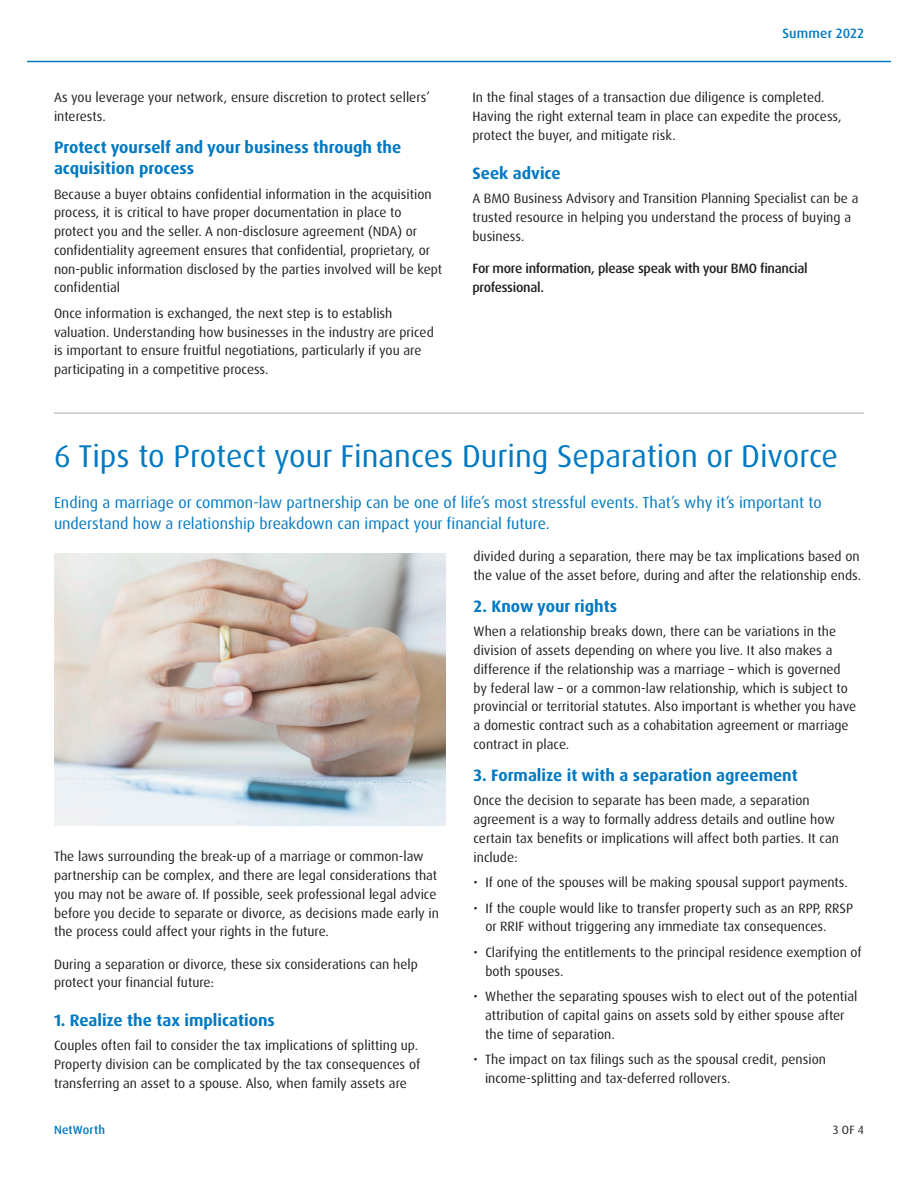
<style>
.page{position:relative;width:918px;height:1188px;background:#fff}
.page>*{position:absolute;margin:0;border:0;box-sizing:border-box;transform-origin:0 0}
.Section_Headline_cop{font:31.5px "Dax Pro";color:#0079c2}
.Paragraph_Headline{font:700 16.5px/21px "Dax Pro";color:#0079c2}
.Intro_Copy_Blue_copy{font:15.75px/21px "Dax Pro";color:#0079c2}
.Body_Copy{font:13.5px/18.8px "Dax Pro";color:#231f20}
.Legal_7_5_9_Black{font:500 13.5px/18.8px "Dax Pro";letter-spacing:-.02em;color:#231f20}
.Product_Name{font:500 13.5px "Dax Pro";letter-spacing:.01em;color:#0079c2}
.t1{font:500 12px "Dax Pro";letter-spacing:.015em;color:#0079c2}
.t2{font:12px "Dax Pro";color:#231f20}
</style>
<div class="page">
<hr style="left:27px;top:61px;width:864px;height:1px;background:#0079c2">
<svg style="left:54px;top:554px;width:392px;height:272px;background:#ccc6c1"></svg>
<hr style="left:54px;top:413px;width:810px;height:1px;background:#a8a9ad">
<p class="Body_Copy" style="left:54px;top:88px;width:377px">As you leverage your network, ensure discretion to protect sellers’ interests.</p>
<p class="Paragraph_Headline" style="left:54px;top:137px;width:349px">Protect yourself and your business through the acquisition process</p>
<p class="Body_Copy" style="left:54px;top:185px;width:390px">Because a buyer obtains confidential information in the acquisition process, it is critical to have proper documentation in place to protect you and the seller. A non-disclosure agreement (NDA) or confidentiality agreement ensures that confidential, proprietary, or non-public information disclosed by the parties involved will be kept confidential</p>
<p class="Body_Copy" style="left:54px;top:304px;width:381px">Once information is exchanged, the next step is to establish valuation. Understanding how businesses in the industry are priced is important to ensure fruitful negotiations, particularly if you are participating in a competitive process.</p>
<p class="Product_Name" style="left:783px;top:24px;width:83px">Summer 2022</p>
<p class="Body_Copy" style="left:472px;top:88px;width:370px">In the final stages of a transaction due diligence is completed.<br>Having the right external team in place can expedite the process, protect the buyer, and mitigate risk.</p>
<p class="Paragraph_Headline" style="left:472px;top:163px;width:90px">Seek advice</p>
<p class="Body_Copy" style="left:472px;top:189px;width:387px">A BMO Business Advisory and Transition Planning Specialist can be a trusted resource in helping you understand the process of buying a business.</p>
<p class="Legal_7_5_9_Black" style="left:472px;top:259px;width:337px">For more information, please speak with your BMO financial professional.</p>
<p class="Section_Headline_cop" style="left:54px;top:436px;width:786px">6 Tips to Protect your Finances During Separation or Divorce</p>
<p class="Intro_Copy_Blue_copy" style="left:54px;top:492px;width:769px">Ending a marriage or common-law partnership can be one of life’s most stressful events. That’s why it’s important to understand how a relationship breakdown can impact your financial future.</p>
<p class="Body_Copy" style="left:54px;top:847px;width:386px">The laws surrounding the break-up of a marriage or common-law partnership can be complex, and there are legal considerations that you may not be aware of. If possible, seek professional legal advice before you decide to separate or divorce, as decisions made early in the process could affect your rights in the future.</p>
<p class="Body_Copy" style="left:54px;top:955px;width:365px">During a separation or divorce, these six considerations can help protect your financial future:</p>
<p class="Paragraph_Headline" style="left:54px;top:1010px;width:222px">1. Realize the tax implications</p>
<p class="Body_Copy" style="left:54px;top:1036px;width:368px">Couples often fail to consider the tax implications of splitting up.<br>Property division can be complicated by the tax consequences of transferring an asset to a spouse. Also, when family assets are</p>
<p class="Body_Copy" style="left:474px;top:547px;width:389px">divided during a separation, there may be tax implications based on the value of the asset before, during and after the relationship ends.</p>
<p class="Paragraph_Headline" style="left:474px;top:596px;width:145px">2. Know your rights</p>
<p class="Body_Copy" style="left:474px;top:622px;width:384px">When a relationship breaks down, there can be variations in the division of assets depending on where you live. It also makes a difference if the relationship was a marriage – which is governed by federal law – or a common-law relationship, which is subject to provincial or territorial statutes. Also important is whether you have a domestic contract such as a cohabitation agreement or marriage contract in place.</p>
<p class="Paragraph_Headline" style="left:474px;top:765px;width:326px">3. Formalize it with a separation agreement</p>
<p class="Body_Copy" style="left:474px;top:791px;width:367px">Once the decision to separate has been made, a separation agreement is a way to formally address details and outline how certain tax benefits or implications will affect both parties. It can include:</p>
<p class="Body_Copy" style="left:474px;top:873px;width:376px">• If one of the spouses will be making spousal support payments.</p>
<p class="Body_Copy" style="left:485px;top:899px;width:369px;text-indent:-12px">• If the couple would like to transfer property such as an RPP, RRSP or RRIF without triggering any immediate tax consequences.</p>
<p class="Body_Copy" style="left:485px;top:943px;width:378px;text-indent:-12px">• Clarifying the entitlements to the principal residence exemption of both spouses.</p>
<p class="Body_Copy" style="left:485px;top:987px;width:374px;text-indent:-12px">• Whether the separating spouses wish to elect out of the potential attribution of capital gains on assets sold by either spouse after the time of separation.</p>
<p class="Body_Copy" style="left:485px;top:1050px;width:342px;text-indent:-11px">• The impact on tax filings such as the spousal credit, pension income-splitting and tax-deferred rollovers.</p>
<p class="t1" style="left:54px;top:1122px;width:53px">NetWorth</p>
<p class="t2" style="left:833px;top:1122px;width:33px">3 OF 4</p>
</div>
